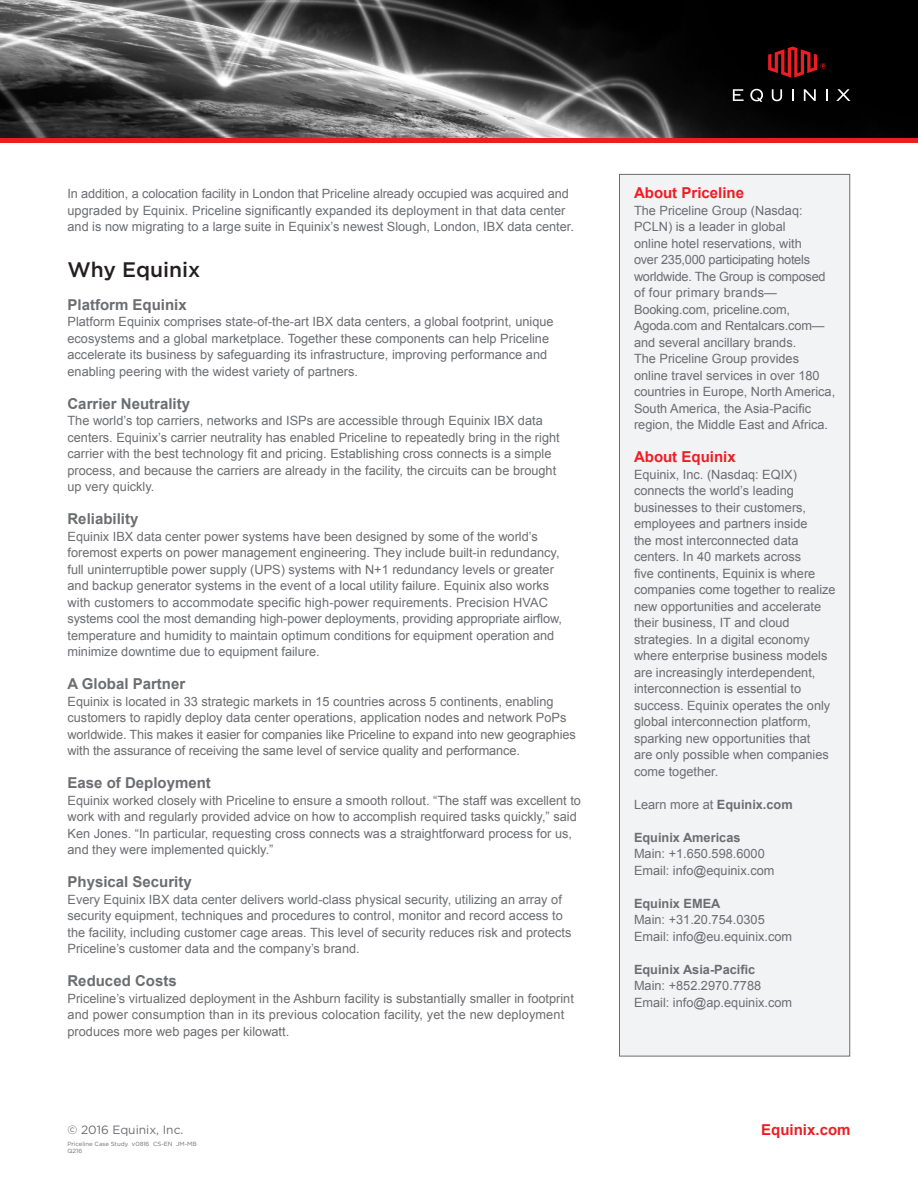
<style>
.page{position:relative;width:918px;height:1188px;background:#fff}
.page>*{position:absolute;margin:0;border:0;box-sizing:border-box;transform-origin:0 0}
.Section_Title{font:500 21px "Gotham";color:#231f20}
.Body_Title_1_Space{font:700 15px "Arial";color:#6c6d70}
.Side_Bar_Title{font:700 15px "Arial";color:#ee1d23}
.Body_Copy{font:12.75px/16.5px "Arial";color:#6c6d70}
.Side_Bar_Copy{font:12.75px/16.5px "Arial";color:#6c6d70}
.Body_Copy_1_Space{font:12.75px/16.5px "Arial";color:#6c6d70}
.Side_Bar_Copy_1_Spac{font:700 12.75px "Arial";color:#6c6d70}
.Side_Bar_Copy_1_Spac-2{font:12.75px "Arial";color:#6c6d70}
.Copyright{font:12px "Gotham";color:#6c6d70}
.Copyright_Code{font:6px "Gotham";color:#6c6d70}
.s1{font-weight:700}
</style>
<div class="page">
<img style="left:0;top:0;width:918px;height:138px">
<div style="left:619px;top:174px;width:231px;height:882px;background:#f2f3f4;border:1px solid #6c6d70"></div>
<svg style="left:733px;top:89px;width:11px;height:12px"></svg>
<svg style="left:772px;top:89px;width:10px;height:12px"></svg>
<svg style="left:792px;top:89px;width:1px;height:12px"></svg>
<svg style="left:804px;top:89px;width:12px;height:12px"></svg>
<svg style="left:826px;top:89px;width:2px;height:12px"></svg>
<svg style="left:836px;top:89px;width:14px;height:12px"></svg>
<svg style="left:750px;top:89px;width:13px;height:13px"></svg>
<svg style="left:768px;top:46px;width:58px;height:32px;background:#570a0c"></svg>
<hr style="left:0;top:138px;width:918px;height:4px;background:#ee1d23">
<p class="Body_Copy_1_Space" style="left:67px;top:186px;width:508px">In addition, a colocation facility in London that Priceline already occupied was acquired and upgraded by Equinix. Priceline significantly expanded its deployment in that data center and is now migrating to a large suite in Equinix’s newest Slough, London, IBX data center.</p>
<p class="Section_Title" style="left:67px;top:256px;width:134px">Why Equinix</p>
<p class="Body_Title_1_Space" style="left:67px;top:294px;width:121px">Platform Equinix</p>
<p class="Body_Copy" style="left:67px;top:314px;width:488px">Platform Equinix comprises state-of-the-art IBX data centers, a global footprint, unique ecosystems and a global marketplace. Together these components can help Priceline accelerate its business by safeguarding its infrastructure, improving performance and enabling peering with the widest variety of partners.</p>
<p class="Body_Title_1_Space" style="left:67px;top:393px;width:124px">Carrier Neutrality</p>
<p class="Body_Copy" style="left:67px;top:413px;width:494px">The world’s top carriers, networks and ISPs are accessible through Equinix IBX data centers. Equinix’s carrier neutrality has enabled Priceline to repeatedly bring in the right carrier with the best technology fit and pricing. Establishing cross connects is a simple process, and because the carriers are already in the facility, the circuits can be brought up very quickly.</p>
<p class="Body_Title_1_Space" style="left:67px;top:509px;width:72px">Reliability</p>
<p class="Body_Copy" style="left:67px;top:528px;width:496px">Equinix IBX data center power systems have been designed by some of the world’s foremost experts on power management engineering. They include built-in redundancy, full uninterruptible power supply (UPS) systems with N+1 redundancy levels or greater and backup generator systems in the event of a local utility failure. Equinix also works with customers to accommodate specific high-power requirements. Precision HVAC systems cool the most demanding high-power deployments, providing appropriate airflow, temperature and humidity to maintain optimum conditions for equipment operation and minimize downtime due to equipment failure.</p>
<p class="Body_Title_1_Space" style="left:67px;top:674px;width:119px">A Global Partner</p>
<p class="Body_Copy" style="left:67px;top:693px;width:510px">Equinix is located in 33 strategic markets in 15 countries across 5 continents, enabling customers to rapidly deploy data center operations, application nodes and network PoPs worldwide. This makes it easier for companies like Priceline to expand into new geographies with the assurance of receiving the same level of service quality and performance.</p>
<p class="Body_Title_1_Space" style="left:67px;top:773px;width:145px">Ease of Deployment</p>
<p class="Body_Copy" style="left:67px;top:792px;width:515px">Equinix worked closely with Priceline to ensure a smooth rollout. “The staff was excellent to work with and regularly provided advice on how to accomplish required tasks quickly,” said Ken Jones. “In particular, requesting cross connects was a straightforward process for us, and they were implemented quickly.”</p>
<p class="Body_Title_1_Space" style="left:67px;top:872px;width:126px">Physical Security</p>
<p class="Body_Copy" style="left:67px;top:891px;width:506px">Every Equinix IBX data center delivers world-class physical security, utilizing an array of security equipment, techniques and procedures to control, monitor and record access to the facility, including customer cage areas. This level of security reduces risk and protects Priceline’s customer data and the company’s brand.</p>
<p class="Body_Title_1_Space" style="left:67px;top:971px;width:111px">Reduced Costs</p>
<p class="Body_Copy" style="left:67px;top:990px;width:508px">Priceline’s virtualized deployment in the Ashburn facility is substantially smaller in footprint and power consumption than in its previous colocation facility, yet the new deployment produces more web pages per kilowatt.</p>
<p class="Side_Bar_Title" style="left:634px;top:183px;width:112px">About Priceline</p>
<p class="Side_Bar_Copy" style="left:634px;top:202px;width:203px">The Priceline Group (Nasdaq:<br>PCLN) is a leader in global<br>online hotel reservations, with<br>over 235,000 participating hotels worldwide. The Group is composed of four primary brands—<br>Booking.com, priceline.com,<br>Agoda.com and Rentalcars.com— and several ancillary brands.<br>The Priceline Group provides online travel services in over 180 countries in Europe, North America,<br>South America, the Asia-Pacific region, the Middle East and Africa.</p>
<p class="Side_Bar_Title" style="left:634px;top:447px;width:103px">About Equinix</p>
<p class="Side_Bar_Copy" style="left:634px;top:466px;width:203px">Equinix, Inc. (Nasdaq: EQIX) connects the world’s leading businesses to their customers, employees and partners inside<br>the most interconnected data centers. In 40 markets across<br>five continents, Equinix is where companies come together to realize new opportunities and accelerate their business, IT and cloud strategies. In a digital economy where enterprise business models are increasingly interdependent, interconnection is essential to success. Equinix operates the only global interconnection platform, sparking new opportunities that<br>are only possible when companies come together.</p>
<p class="Side_Bar_Copy_1_Spac-2" style="left:634px;top:796px;width:160px">Learn more at <span class="s1">Equinix.com</span></p>
<p class="Side_Bar_Copy_1_Spac" style="left:634px;top:829px;width:108px">Equinix Americas</p>
<p class="Side_Bar_Copy" style="left:634px;top:846px;width:132px">Main: +1.650.598.6000</p>
<p class="Side_Bar_Copy" style="left:634px;top:862px;width:142px">Email: info@equinix.com</p>
<p class="Side_Bar_Copy_1_Spac" style="left:634px;top:895px;width:88px">Equinix EMEA</p>
<p class="Side_Bar_Copy" style="left:634px;top:912px;width:132px">Main: +31.20.754.0305</p>
<p class="Side_Bar_Copy" style="left:634px;top:928px;width:160px">Email: info@eu.equinix.com</p>
<p class="Side_Bar_Copy_1_Spac" style="left:634px;top:961px;width:123px">Equinix Asia-Pacific</p>
<p class="Side_Bar_Copy" style="left:634px;top:978px;width:129px">Main: +852.2970.7788</p>
<p class="Side_Bar_Copy" style="left:634px;top:994px;width:160px">Email: info@ap.equinix.com</p>
<p class="Copyright" style="left:67px;top:1122px;width:118px">© 2016 Equinix, Inc.</p>
<p class="Side_Bar_Title" style="left:761px;top:1119px;width:91px">Equinix.com</p>
<p class="Copyright_Code" style="left:67px;top:1140px;width:131px">Priceline Case Study v0816 CS-EN JM-MB</p>
<p class="Copyright_Code" style="left:67px;top:1147px;width:16px">Q216</p>
</div>
